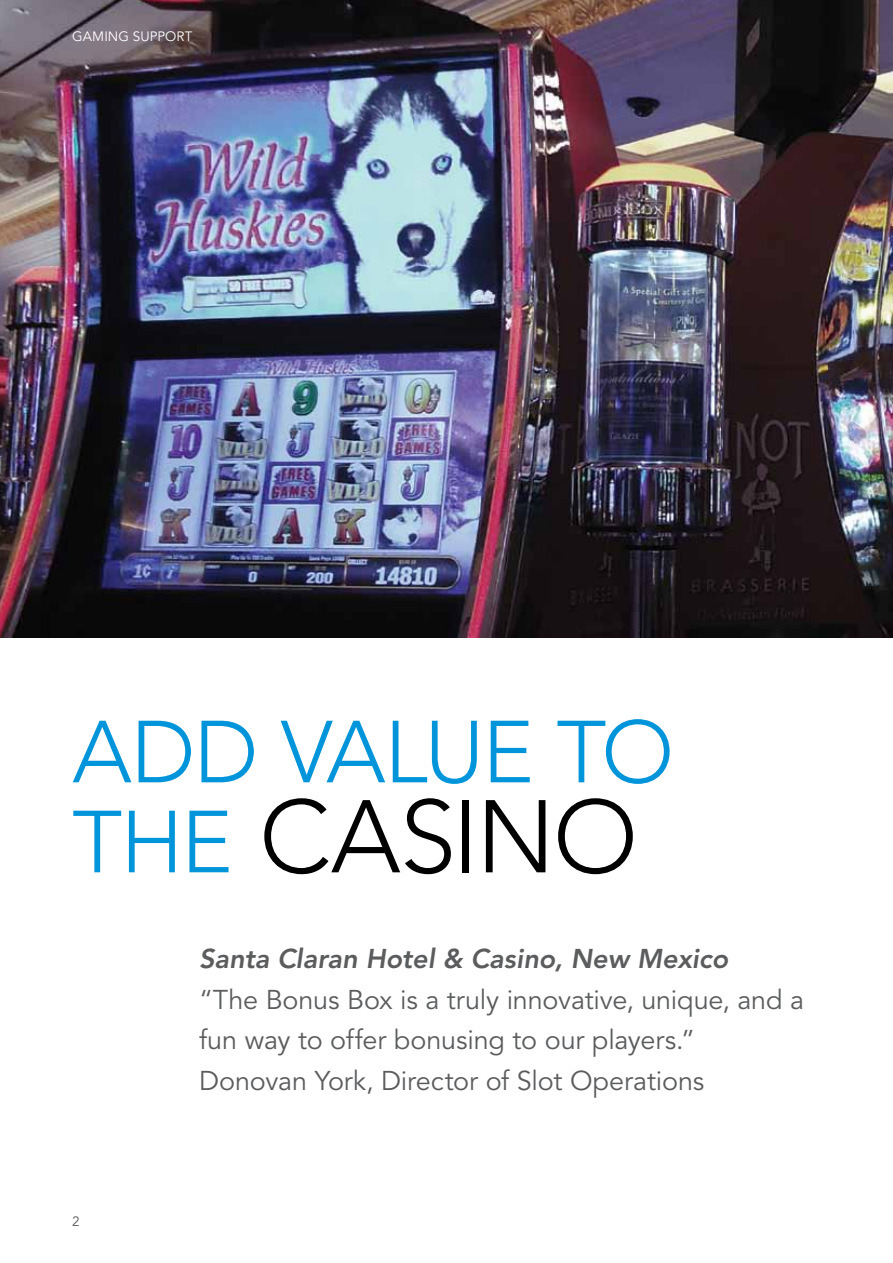
<style>
.page{position:relative;width:893px;height:1263px;background:#fff}
.page>*{position:absolute;margin:0;border:0;box-sizing:border-box;transform-origin:0 0}
.t1{font:300 102px "Avenir LT Std";letter-spacing:-.025em;color:#000}
.t2{font:300 87px "Avenir LT Std";letter-spacing:-.03em;color:#0095da}
.t3{font:27px/40.5px "Avenir LT Std";letter-spacing:-.005em;color:#5b5c5d}
.t4{font:italic 800 27px "Avenir LT Std";color:#5b5c5d}
.t5{font:13.5px "Avenir LT Std";letter-spacing:.01em;color:#fff}
.t6{font:13.5px "Avenir LT Std";color:#5b5c5d}
.s1{font-size:87px;color:#0095da}
</style>
<div class="page">
<img style="left:0;top:0;width:893px;height:638px">
<p class="t5" style="left:72px;top:29px;width:119px">gaming su pport</p>
<h2 class="t2" style="left:72px;top:701px;width:603px">ADD VALUE TO</h2>
<h1 class="t1" style="left:72px;top:777px;width:567px"><span class="s1">THE</span> CASINO</h1>
<p class="t6" style="left:72px;top:1213px;width:9px">2</p>
<p class="t4" style="left:199px;top:943px;width:531px">Santa Claran Hotel &amp; Casino, New Mexico</p>
<p class="t3" style="left:199px;top:980px;width:607px">“The Bonus Box is a truly innovative, unique, and a fun way to offer bonusing to our players.”<br>Donovan York, Director of Slot Operations</p>
</div>
